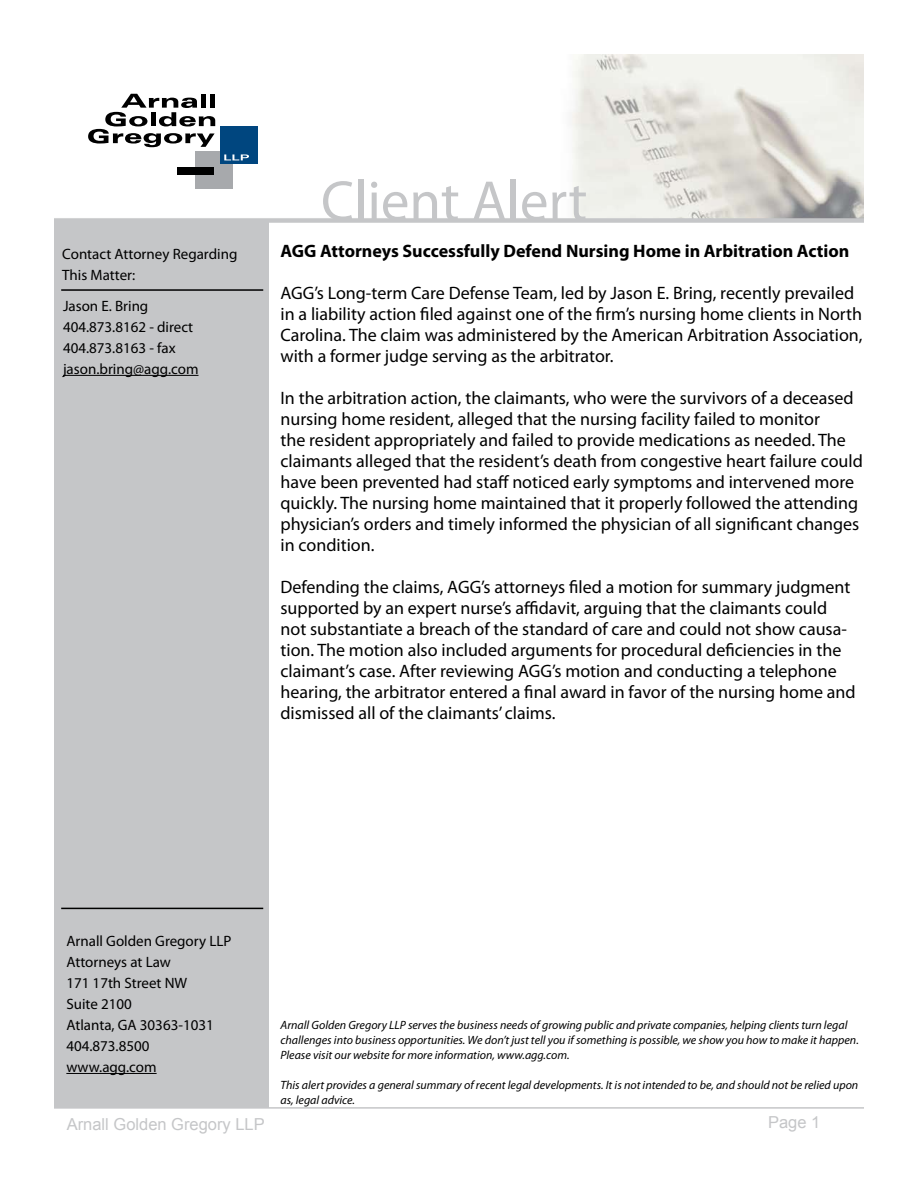
<style>
.page{position:relative;width:918px;height:1188px;background:#fff}
.page>*{position:absolute;margin:0;border:0;box-sizing:border-box;transform-origin:0 0}
.t1{font:57px "Myriad Pro";color:#c5c6c8}
.t2{font:18px/21px "Myriad Pro";color:#000}
.t3{font:700 18px "Myriad Pro";color:#000}
.t4{font:16.5px "Arial";color:#c5c6c8}
.t5{font:15px/21px "Myriad Pro";color:#000}
.t6{font:italic 12px/15px "Myriad Pro";color:#000}
</style>
<div class="page">
<div style="left:54px;top:176px;width:214px;height:932px;background:#c5c6c8"></div>
<hr style="left:66px;top:1073px;width:91px;height:1px;background:#000">
<hr style="left:61px;top:908px;width:202px;height:1px;background:#000">
<hr style="left:61px;top:289px;width:202px;height:2px;background:#000">
<hr style="left:54px;top:1107px;width:810px;height:2px;background:#c5c6c8">
<img style="left:54px;top:55px;width:810px;height:163px">
<div style="left:195px;top:151px;width:37px;height:38px;background:#a7a9ac"></div>
<div style="left:177px;top:167px;width:36px;height:7px;background:#000"></div>
<div style="left:220px;top:126px;width:37px;height:38px;background:#00467f"></div>
<svg style="left:224px;top:154px;width:25px;height:6px"></svg>
<svg style="left:88px;top:94px;width:127px;height:53px"></svg>
<div style="left:54px;top:218px;width:810px;height:5px;background:#c5c6c8"></div>
<hr style="left:63px;top:375px;width:136px;height:1px;background:#000">
<p class="t5" style="left:62px;top:243px;width:177px">Contact Attorney Regarding<br>This Matter:</p>
<p class="t5" style="left:63px;top:295px;width:137px">Jason E. Bring<br>404.873.8162 - direct<br>404.873.8163 - fax jason.bring@agg.com</p>
<h1 class="t1" style="left:321px;top:166px;width:268px">Client Alert</h1>
<p class="t3" style="left:280px;top:239px;width:570px">AGG Attorneys Successfully Defend Nursing Home in Arbitration Action</p>
<p class="t2" style="left:280px;top:282px;width:584px">AGG’s Long-term Care Defense Team, led by Jason E. Bring, recently prevailed in a liability action filed against one of the firm’s nursing home clients in North Carolina. The claim was administered by the American Arbitration Association, with a former judge serving as the arbitrator.</p>
<p class="t2" style="left:280px;top:387px;width:584px">In the arbitration action, the claimants, who were the survivors of a deceased nursing home resident, alleged that the nursing facility failed to monitor<br>the resident appropriately and failed to provide medications as needed. The claimants alleged that the resident’s death from congestive heart failure could have been prevented had staff noticed early symptoms and intervened more quickly. The nursing home maintained that it properly followed the attending physician’s orders and timely informed the physician of all significant changes in condition.</p>
<p class="t2" style="left:280px;top:576px;width:577px">Defending the claims, AGG’s attorneys filed a motion for summary judgment supported by an expert nurse’s affidavit, arguing that the claimants could not substantiate a breach of the standard of care and could not show causa&shy;tion. The motion also included arguments for procedural deficiencies in the claimant’s case. After reviewing AGG’s motion and conducting a telephone hearing, the arbitrator entered a final award in favor of the nursing home and dismissed all of the claimants’ claims.</p>
<p class="t5" style="left:66px;top:930px;width:167px">Arnall Golden Gregory LLP<br>Attorneys at Law<br>171 17th Street NW<br>Suite 2100<br>Atlanta, GA 30363-1031<br>404.873.8500 www.agg.com</p>
<p class="t6" style="left:280px;top:1017px;width:580px">Arnall Golden Gregory LLP serves the business needs of growing public and private companies, helping clients turn legal challenges into business opportunities. We don’t just tell you if something is possible, we show you how to make it happen.<br>Please visit our website for more information, www.agg.com.</p>
<p class="t6" style="left:280px;top:1077px;width:579px">This alert provides a general summary of recent legal developments. It is not intended to be, and should not be relied upon as, legal advice.</p>
<p class="t4" style="left:67px;top:1114px;width:200px">Arnall Golden Gregory LLP</p>
<p class="t4" style="left:768px;top:1111px;width:54px">Page 1</p>
</div>
